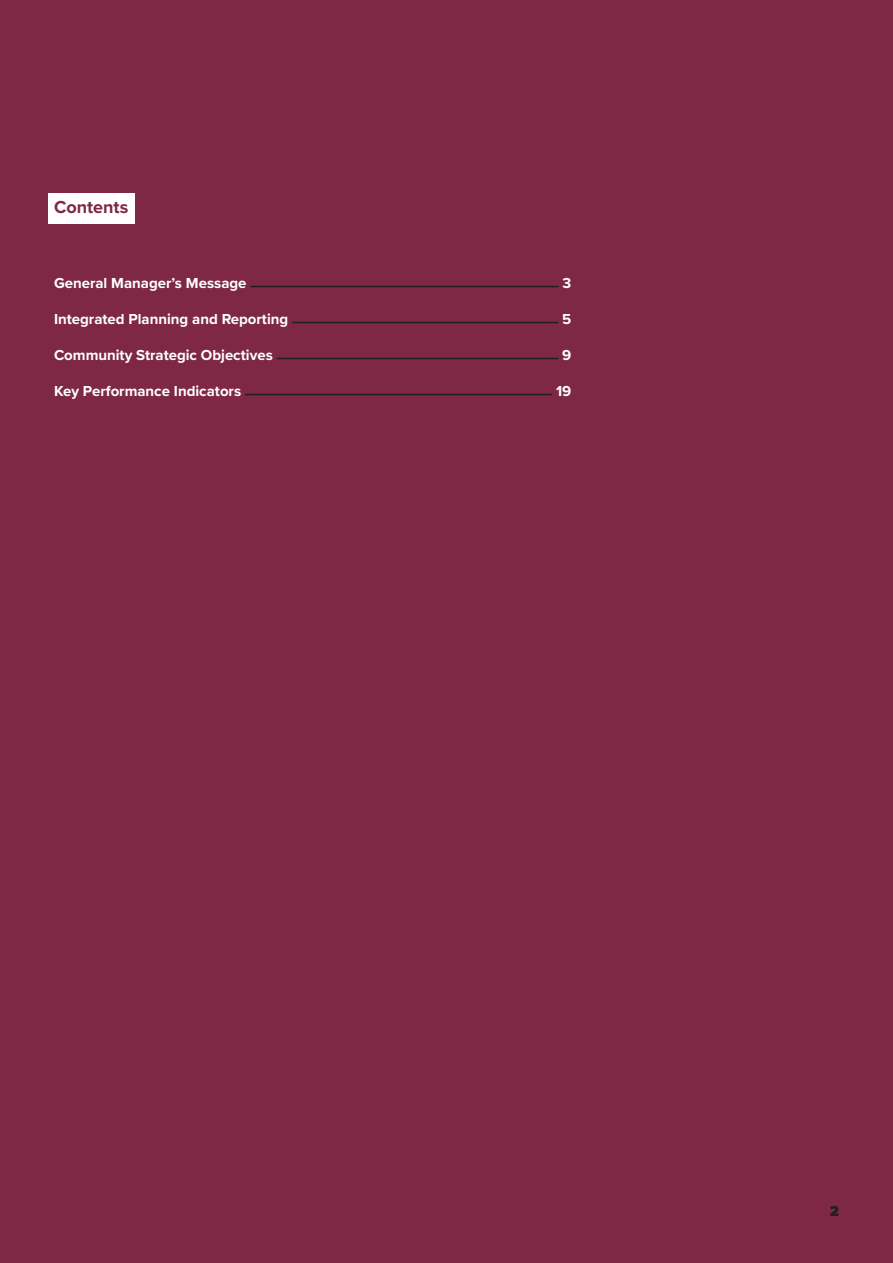
<style>
.page{position:relative;width:893px;height:1263px;background:#7e2846}
.page>*{position:absolute;margin:0;border:0;box-sizing:border-box;transform-origin:0 0}
.t1{font:700 18px "Proxima Nova";color:#7e2846}
.t2{font:700 15px "Proxima Nova";color:#fff}
.t3{font:900 15px "Proxima Nova";color:#231f20}
</style>
<div class="page">
<hr style="left:250px;top:286px;width:309px;height:1px;background:#231f20">
<hr style="left:292px;top:322px;width:266px;height:1px;background:#231f20">
<hr style="left:277px;top:358px;width:281px;height:1px;background:#231f20">
<hr style="left:245px;top:394px;width:307px;height:1px;background:#231f20">
<div style="left:48px;top:193px;width:86px;height:30px;background:#fff"></div>
<p class="t1" style="left:54px;top:194px;width:76px">Contents</p>
<p class="t2" style="left:54px;top:272px;width:194px">General Manager’s Message</p>
<p class="t2" style="left:562px;top:272px;width:10px">3</p>
<p class="t2" style="left:54px;top:308px;width:236px">Integrated Planning and Reporting</p>
<p class="t2" style="left:562px;top:308px;width:11px">5</p>
<p class="t2" style="left:54px;top:344px;width:220px">Community Strategic Objectives</p>
<p class="t2" style="left:562px;top:344px;width:11px">9</p>
<p class="t2" style="left:54px;top:380px;width:189px">Key Performance Indicators</p>
<p class="t2" style="left:556px;top:380px;width:17px">19</p>
<p class="t3" style="left:830px;top:1199px;width:11px">2</p>
</div>
